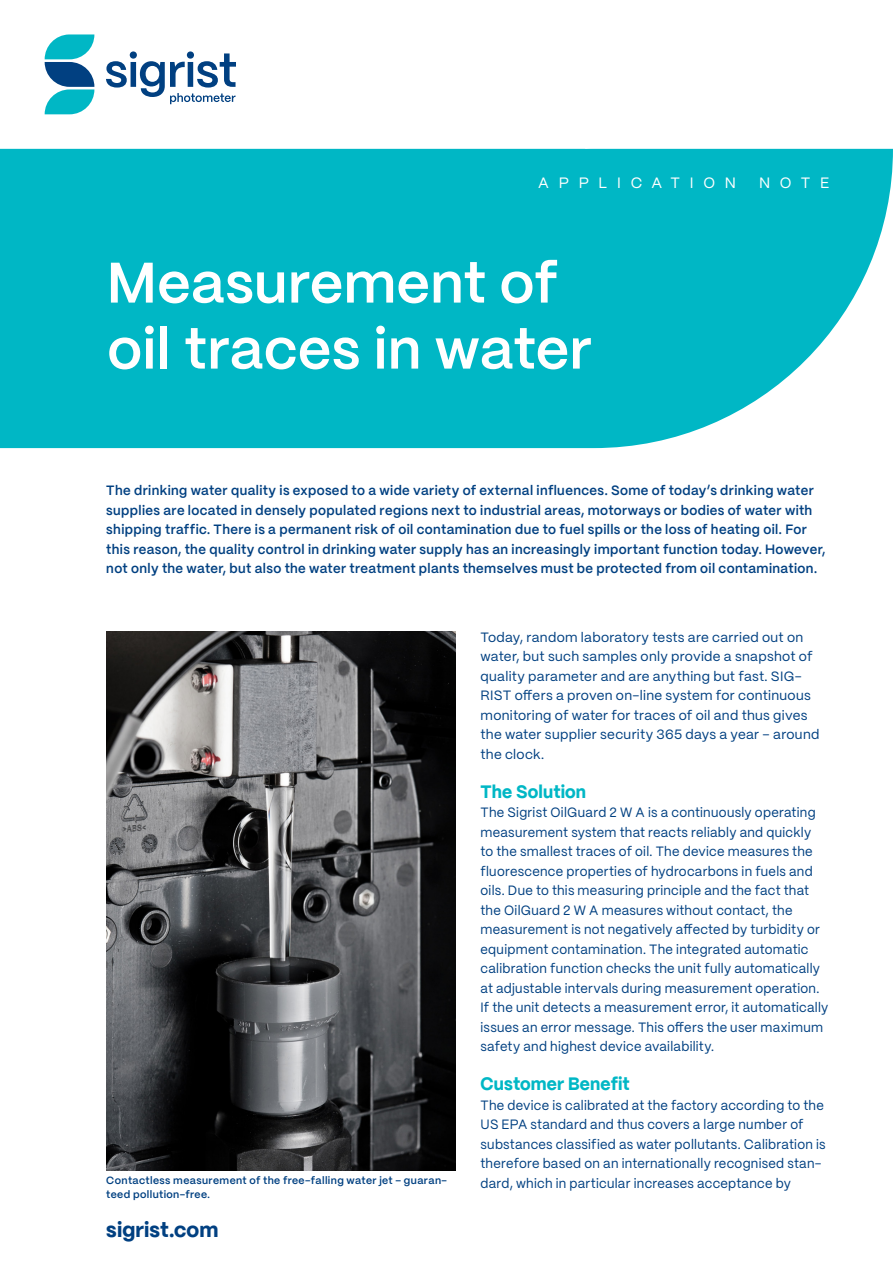
<style>
.page{position:relative;width:893px;height:1263px;background:#fff}
.page>*{position:absolute;margin:0;border:0;box-sizing:border-box;transform-origin:0 0}
.t1{font:600 57px "PP Mori";letter-spacing:.01em;color:#fff}
.t2{font:800 21px "PP Mori";letter-spacing:.01em;color:#014081}
.t3{font:800 18px "PP Mori";letter-spacing:.01em;color:#00b7c5;scale:.96 1}
.t4{font:15px "PP Mori";letter-spacing:.65em;color:#fff}
.t5{font:13.5px/19.5px "PP Mori";letter-spacing:.02em;color:#014081;scale:.96 1}
.t6{font:600 13.5px/19.5px "PP Mori";letter-spacing:.03em;color:#014081}
.t7{font:13.5px/19.5px "PP Mori";letter-spacing:.02em;color:#014081}
.t8{font:600 10.5px/13.5px "PP Mori";letter-spacing:.035em;color:#014081}
</style>
<div class="page">
<svg style="left:0;top:149px;width:893px;height:299px;background:#12bcc9"></svg>
<svg style="left:45px;top:34px;width:49px;height:80px"></svg>
<svg style="left:106px;top:51px;width:130px;height:53px"></svg>
<img style="left:106px;top:631px;width:349px;height:539px">
<p class="t4" style="left:538px;top:170px;width:199px">APPLICATION</p>
<p class="t4" style="left:759px;top:170px;width:72px">NOTE</p>
<p class="t1" style="left:107px;top:233px;width:452px">Measurement of</p>
<p class="t1" style="left:107px;top:299px;width:486px">oil traces in water</p>
<p class="t6" style="left:106px;top:480px;width:721px">The drinking water quality is exposed to a wide variety of external influences. Some of today’s drinking water supplies are located in densely populated regions next to industrial areas, motorways or bodies of water with shipping traffic. There is a permanent risk of oil contamination due to fuel spills or the loss of heating oil. For this reason, the quality control in drinking water supply has an increasingly important function today. However, not only the water, but also the water treatment plants themselves must be protected from oil contamination.</p>
<p class="t8" style="left:106px;top:1173px;width:342px">Contactless measurement of the free-falling water jet – guaran&shy;teed pollution-free.</p>
<p class="t2" style="left:106px;top:1211px;width:114px">sigrist.com</p>
<p class="t7" style="left:480px;top:626px;width:340px">Today, random laboratory tests are carried out on water, but such samples only provide a snapshot of quality parameter and are anything but fast. SIG-RIST offers a proven on-line system for continuous monitoring of water for traces of oil and thus gives the water supplier security 365 days a year – around the clock.</p>
<p class="t3" style="left:480px;top:775px;width:112px">The Solution</p>
<p class="t5" style="left:480px;top:802px;width:364px">The Sigrist OilGuard 2 W A is a continuously operating measurement system that reacts reliably and quickly<br>to the smallest traces of oil. The device measures the fluorescence properties of hydrocarbons in fuels and oils. Due to this measuring principle and the fact that the OilGuard 2 W A measures without contact, the measurement is not negatively affected by turbidity or equipment contamination. The integrated automatic calibration function checks the unit fully automatically at adjustable intervals during measurement operation.<br>If the unit detects a measurement error, it automatically issues an error message. This offers the user maximum safety and highest device availability.</p>
<p class="t3" style="left:480px;top:1068px;width:157px">Customer Benefit</p>
<p class="t5" style="left:480px;top:1094px;width:361px">The device is calibrated at the factory according to the US EPA standard and thus covers a large number of substances classified as water pollutants. Calibration is therefore based on an internationally recognised stan&shy;dard, which in particular increases acceptance by</p>
</div>
